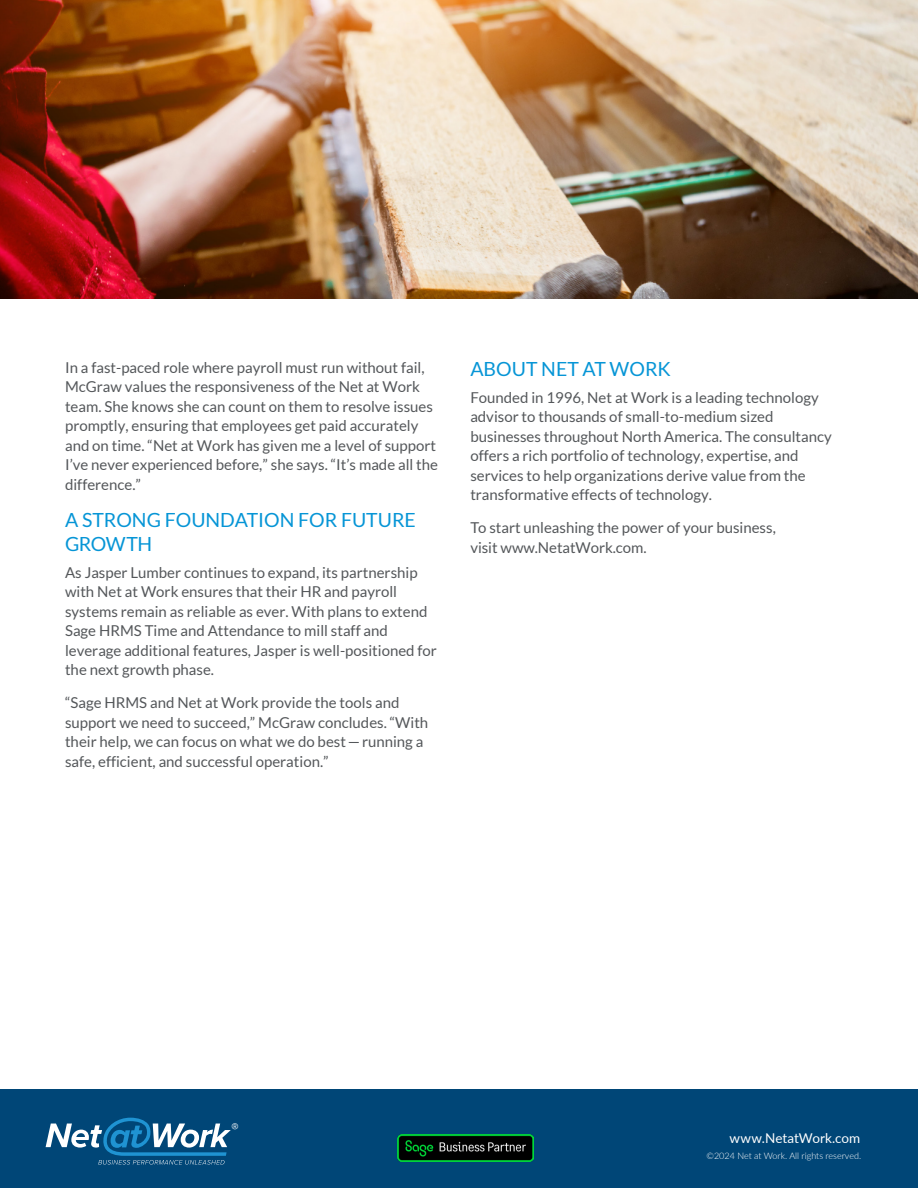
<style>
.page{position:relative;width:918px;height:1188px;background:#fff}
.page>*{position:absolute;margin:0;border:0;box-sizing:border-box;transform-origin:0 0}
.Body_Copy{font:19.5px/24px "Lato";color:#0695d6}
.Body_Copy-2{font:15px/19.5px "Lato";color:#54575a}
.t1{font:700 14.4px "Proxima Nova";color:#fff}
.Quote_Author{font:13.5px "Lato";color:#fff}
.t2{font:300 9px "Lato";color:#fff}
</style>
<div class="page">
<div style="left:0;top:1089px;width:918px;height:99px;background:#004677"></div>
<svg style="left:46px;top:1118px;width:185px;height:47px"></svg>
<img style="left:0;top:0;width:918px;height:298px">
<img style="left:397px;top:1135px;width:137px;height:27px">
<p class="Body_Copy-2" style="left:65px;top:358px;width:375px">In a fast-paced role where payroll must run without fail, McGraw values the responsiveness of the Net at Work team. She knows she can count on them to resolve issues promptly, ensuring that employees get paid accurately and on time. “Net at Work has given me a level of support I’ve never experienced before,” she says. “It’s made all the difference.”</p>
<p class="Body_Copy" style="left:65px;top:508px;width:352px">A STRONG FOUNDATION FOR FUTURE<br>GROWTH</p>
<p class="Body_Copy-2" style="left:65px;top:562px;width:373px">As Jasper Lumber continues to expand, its partnership with Net at Work ensures that their HR and payroll systems remain as reliable as ever. With plans to extend Sage HRMS Time and Attendance to mill staff and leverage additional features, Jasper is well-positioned for the next growth phase.</p>
<p class="Body_Copy-2" style="left:65px;top:693px;width:365px">“Sage HRMS and Net at Work provide the tools and support we need to succeed,” McGraw concludes. “With their help, we can focus on what we do best—running a safe, efficient, and successful operation.”</p>
<p class="Body_Copy" style="left:470px;top:357px;width:202px">ABOUT NET AT WORK</p>
<p class="Body_Copy-2" style="left:470px;top:387px;width:363px">Founded in 1996, Net at Work is a leading technology advisor to thousands of small-to-medium sized businesses throughout North America. The consultancy offers a rich portfolio of technology, expertise, and services to help organizations derive value from the transformative effects of technology.</p>
<p class="Body_Copy-2" style="left:470px;top:518px;width:307px">To start unleashing the power of your business, visit www.NetatWork.com.</p>
<p class="t1" style="left:231px;top:1118px;width:9px">®</p>
<p class="Quote_Author" style="left:730px;top:1128px;width:132px">www.NetatWork.com</p>
<p class="t2" style="left:707px;top:1150px;width:156px">©2024 Net at Work. All rights reserved.</p>
</div>
